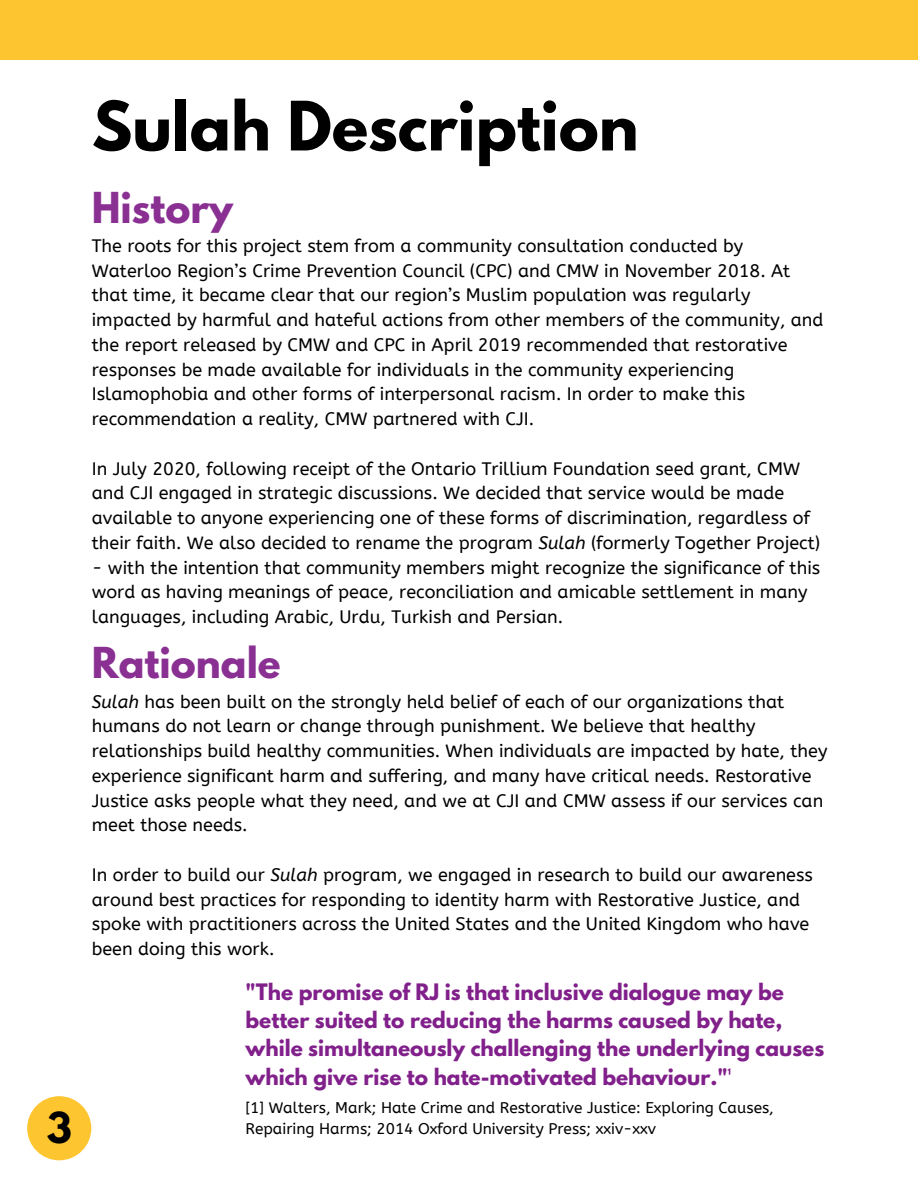
<style>
.page{position:relative;width:918px;height:1188px;background:#fff}
.page>*{position:absolute;margin:0;border:0;box-sizing:border-box;transform-origin:0 0}
.t1{font:700 60.3px "League Spartan";color:#000}
.t2{font:700 37.8px "League Spartan";color:#893092}
.t3{font:700 37.8px "League Spartan";color:#000}
.t4{font:700 20.1px/28.2px "League Spartan";color:#81208b}
.t5{font:18px/24.8px "A Bee Zee";color:#000}
.t6{font:15.45px/21.3px "A Bee Zee";color:#000}
.s1{font-style:italic}
</style>
<div class="page">
<div style="left:0;top:0;width:918px;height:60px;background:#fdc52f"></div>
<div style="left:27px;top:1096px;width:64px;height:64px;background:#fdc52f;border-radius:50%"></div>
<p class="t3" style="left:47px;top:1109px;width:27px">3</p>
<p class="t1" style="left:92px;top:96px;width:548px">Sulah Description</p>
<p class="t2" style="left:92px;top:189px;width:143px">History</p>
<p class="t5" style="left:92px;top:234px;width:733px">The roots for this project stem from a community consultation conducted by Waterloo Region’s Crime Prevention Council (CPC) and CMW in November 2018. At that time, it became clear that our region’s Muslim population was regularly impacted by harmful and hateful actions from other members of the community, and the report released by CMW and CPC in April 2019 recommended that restorative responses be made available for individuals in the community experiencing Islamophobia and other forms of interpersonal racism. In order to make this recommendation a reality, CMW partnered with CJI.</p>
<p class="t5" style="left:92px;top:456px;width:730px">In July 2020, following receipt of the Ontario Trillium Foundation seed grant, CMW and CJI engaged in strategic discussions. We decided that service would be made available to anyone experiencing one of these forms of discrimination, regardless of their faith. We also decided to rename the program <span class="s1">Sulah</span> (formerly Together Project)</p>
<p class="t5" style="left:92px;top:555px;width:730px"><span class="s1">-</span> with the intention that community members might recognize the significance of this word as having meanings of peace, reconciliation and amicable settlement in many languages, including Arabic, Urdu, Turkish and Persian.</p>
<p class="t2" style="left:92px;top:644px;width:190px">Rationale</p>
<p class="t5" style="left:92px;top:689px;width:737px"><span class="s1">Sulah</span> has been built on the strongly held belief of each of our organizations that humans do not learn or change through punishment. We believe that healthy relationships build healthy communities. When individuals are impacted by hate, they experience significant harm and suffering, and many have critical needs. Restorative Justice asks people what they need, and we at CJI and CMW assess if our services can meet those needs.</p>
<p class="t5" style="left:92px;top:863px;width:723px">In order to build our <span class="s1">Sulah</span> program, we engaged in research to build our awareness around best practices for responding to identity harm with Restorative Justice, and spoke with practitioners across the United States and the United Kingdom who have been doing this work.</p>
<p class="t4" style="left:246px;top:981px;width:540px">"The promise of RJ is that inclusive dialogue may be better suited to reducing the harms caused by hate,</p>
<p class="t4" style="left:246px;top:1037px;width:580px">while simultaneously challenging the underlying causes which give rise to hate-motivated behaviour."¹</p>
<p class="t6" style="left:246px;top:1097px;width:530px">[1] Walters, Mark; Hate Crime and Restorative Justice: Exploring Causes,<br>Repairing Harms; 2014 Oxford University Press; xxiv-xxv</p>
</div>
